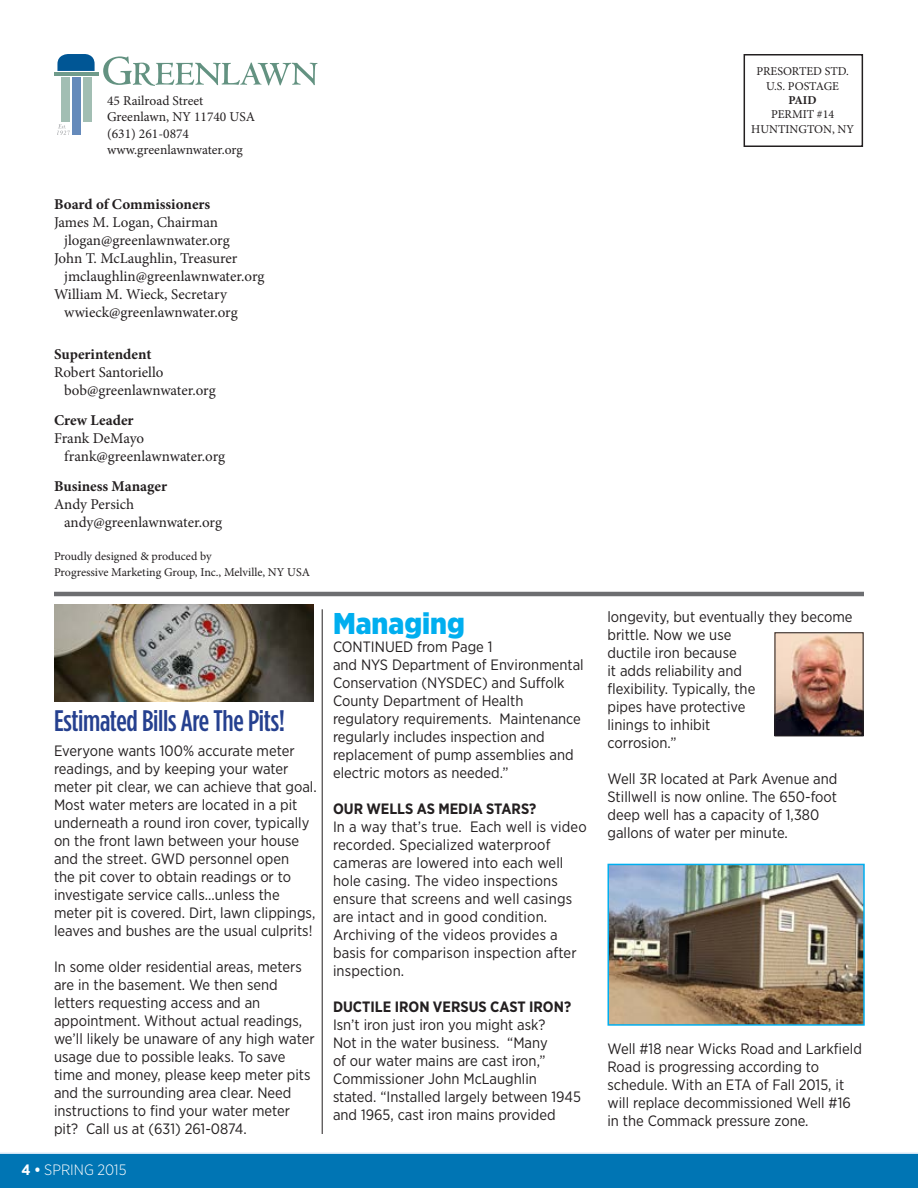
<style>
.page{position:relative;width:918px;height:1188px;background:#fff}
.page>*{position:absolute;margin:0;border:0;box-sizing:border-box;transform-origin:0 0}
.t1{font:900 30px "Gotham Narrow";color:#00aeef}
.t2{font:500 29.7px "Gotham Condensed";letter-spacing:-.01em;color:#25408f}
.t3{font:15px/18px "Gotham Narrow";color:#231f20}
.t4{font:15px/18px "Minion Pro";color:#231f20}
.t5{font:700 15px "Minion Pro";color:#231f20}
.t6{font:700 15px "Gotham Narrow";color:#231f20}
.t7{font:300 15px "Gotham Narrow";color:#fff}
.t8{font:13.5px/16.2px "Minion Pro";color:#231f20}
.t9{font:12px/14.4px "Minion Pro";color:#231f20;text-align:center}
.t10{font:700 12px "Minion Pro";color:#231f20}
.s1{font-weight:700}
</style>
<div class="page">
<div style="left:0;top:1152px;width:918px;height:36px;background:#0075b4"></div>
<hr style="left:54px;top:592px;width:810px;height:4px;background:#6d6e71">
<div style="left:61px;top:77px;width:9px;height:45px;background:#a2beb3"></div>
<div style="left:83px;top:77px;width:8px;height:45px;background:#a2beb3"></div>
<div style="left:72px;top:77px;width:9px;height:58px;background:#658abb"></div>
<hr style="left:54px;top:72px;width:44px;height:4px;background:#709b8b">
<svg style="left:57px;top:54px;width:38px;height:17px"></svg>
<svg style="left:103px;top:56px;width:214px;height:30px"></svg>
<svg style="left:57px;top:124px;width:13px;height:11px"></svg>
<img style="left:777px;top:634px;width:85px;height:100px">
<div style="left:775px;top:632px;width:89px;height:104px;border:1px solid #231f20"></div>
<img style="left:611px;top:867px;width:251px;height:156px">
<div style="left:608px;top:864px;width:257px;height:162px;border:2px solid #00aeef"></div>
<hr style="left:322px;top:609px;width:1px;height:525px;background:#231f20">
<img style="left:54px;top:605px;width:259px;height:97px">
<div style="left:744px;top:54px;width:119px;height:93px;border:2px solid #231f20"></div>
<p class="t8" style="left:107px;top:93px;width:150px">45 Railroad Street<br>Greenlawn, NY 11740 USA (631) 261-0874 www.greenlawnwater.org</p>
<p class="t5" style="left:54px;top:194px;width:158px">Board of Commissioners</p>
<p class="t4" style="left:54px;top:213px;width:166px">James M. Logan, Chairman</p>
<p class="t4" style="left:64px;top:231px;width:167px">jlogan@greenlawnwater.org</p>
<p class="t4" style="left:54px;top:249px;width:185px">John T. McLaughlin, Treasurer</p>
<p class="t4" style="left:64px;top:267px;width:202px">jmclaughlin@greenlawnwater.org</p>
<p class="t4" style="left:54px;top:285px;width:174px">William M. Wieck, Secretary</p>
<p class="t4" style="left:64px;top:303px;width:175px">wwieck@greenlawnwater.org</p>
<p class="t5" style="left:54px;top:344px;width:99px">Superintendent</p>
<p class="t4" style="left:64px;top:363px;width:153px;text-indent:-10px">Robert Santoriello bob@greenlawnwater.org</p>
<p class="t5" style="left:54px;top:410px;width:81px">Crew Leader</p>
<p class="t4" style="left:64px;top:429px;width:162px;text-indent:-10px">Frank DeMayo frank@greenlawnwater.org</p>
<p class="t5" style="left:54px;top:476px;width:115px">Business Manager</p>
<p class="t4" style="left:64px;top:495px;width:159px;text-indent:-10px">Andy Persich andy@greenlawnwater.org</p>
<p class="t9" style="left:54px;top:548px;width:258px;line-height:16.5px;text-align:left">Proudly designed &amp; produced by<br>Progressive Marketing Group, Inc., Melville, NY USA</p>
<h2 class="t2" style="left:54px;top:704px;width:233px">Estimated Bills Are The Pits!</h2>
<p class="t3" style="left:54px;top:741px;width:264px">Everyone wants 100% accurate meter readings, and by keeping your water meter pit clear, we can achieve that goal.<br>Most water meters are located in a pit underneath a round iron cover, typically on the front lawn between your house and the street. GWD personnel open<br>the pit cover to obtain readings or to investigate service calls...unless the meter pit is covered. Dirt, lawn clippings, leaves and bushes are the usual culprits!</p>
<p class="t3" style="left:54px;top:957px;width:262px">In some older residential areas, meters are in the basement. We then send letters requesting access and an appointment. Without actual readings, we’ll likely be unaware of any high water usage due to possible leaks. To save time and money, please keep meter pits and the surrounding area clear. Need instructions to find your water meter pit? Call us at (631) 261-0874.</p>
<p class="t7" style="left:22px;top:1160px;width:106px"><span class="s1">4 •</span> SPRING 2015</p>
<h1 class="t1" style="left:333px;top:604px;width:133px">Managing</h1>
<p class="t3" style="left:333px;top:638px;width:252px">CONTINUED from Page 1<br>and NYS Department of Environmental<br>Conservation (NYSDEC) and Suffolk<br>County Department of Health regulatory requirements. Maintenance regularly includes inspection and replacement of pump assemblies and electric motors as needed.”</p>
<p class="t6" style="left:333px;top:799px;width:205px">OUR WELLS AS MEDIA STARS?</p>
<p class="t3" style="left:333px;top:818px;width:255px">In a way that’s true. Each well is video recorded. Specialized waterproof cameras are lowered into each well hole casing. The video inspections ensure that screens and well casings are intact and in good condition.<br>Archiving of the videos provides a basis for comparison inspection after inspection.</p>
<p class="t6" style="left:333px;top:997px;width:240px">DUCTILE IRON VERSUS CAST IRON?</p>
<p class="t3" style="left:333px;top:1016px;width:250px">Isn’t iron just iron you might ask?<br>Not in the water business. “Many<br>of our water mains are cast iron,” Commissioner John McLaughlin stated. “Installed largely between 1945 and 1965, cast iron mains provided</p>
<p class="t9" style="left:756px;top:64px;width:94px">PRESORTED STD.<br>U.S. POSTAGE</p>
<p class="t10" style="left:789px;top:92px;width:30px">PAID</p>
<p class="t9" style="left:751px;top:107px;width:104px">PERMIT #14<br>HUNTINGTON, NY</p>
<p class="t3" style="left:608px;top:608px;width:247px">longevity, but eventually they become brittle. Now we use<br>ductile iron because<br>it adds reliability and<br>flexibility. Typically, the<br>pipes have protective<br>linings to inhibit<br>corrosion.”</p>
<p class="t3" style="left:608px;top:770px;width:231px">Well 3R located at Park Avenue and<br>Stillwell is now online. The 650-foot deep well has a capacity of 1,380 gallons of water per minute.</p>
<p class="t3" style="left:608px;top:1040px;width:256px">Well #18 near Wicks Road and Larkfield Road is progressing according to schedule. With an ETA of Fall 2015, it will replace decommissioned Well #16 in the Commack pressure zone.</p>
</div>
